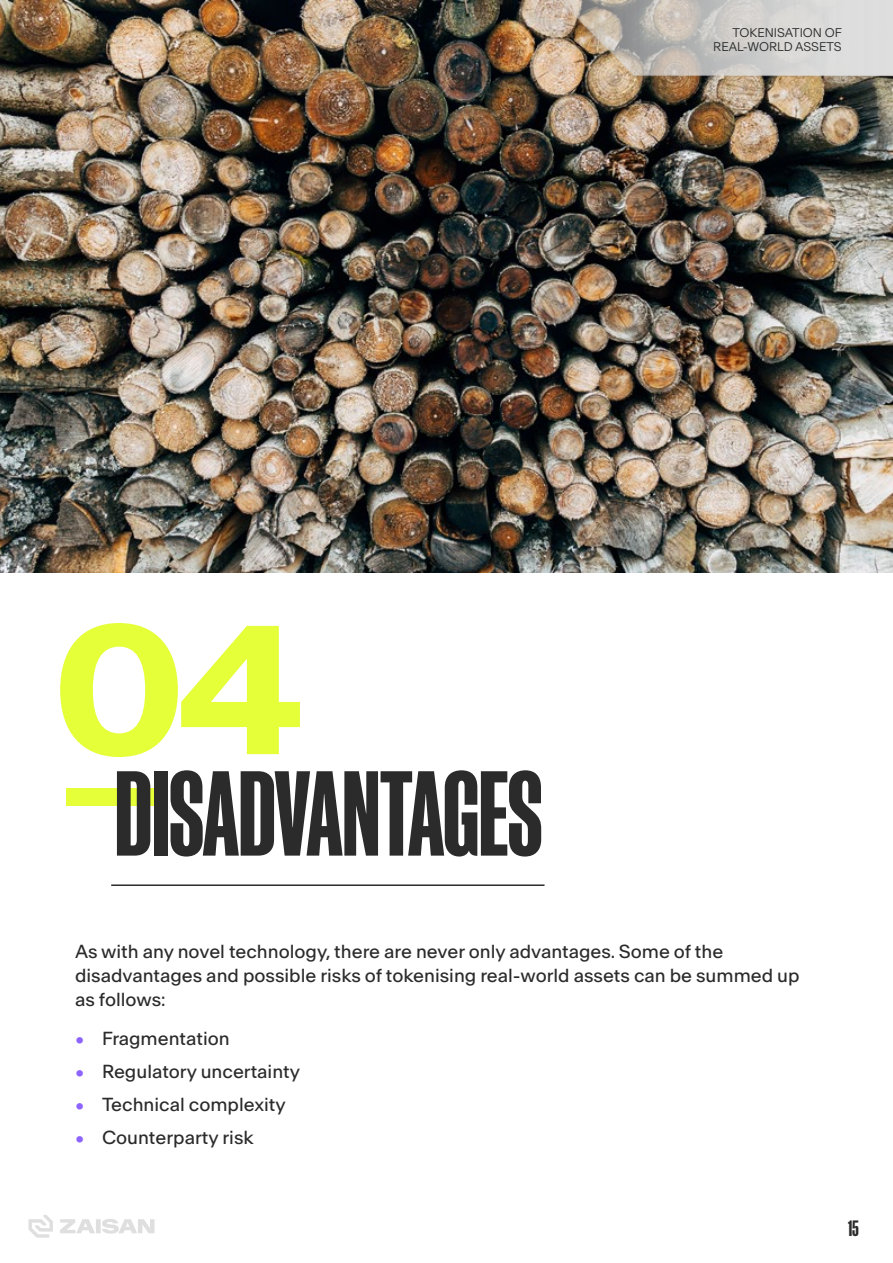
<style>
.page{position:relative;width:893px;height:1263px;background:#fff}
.page>*{position:absolute;margin:0;border:0;box-sizing:border-box;transform-origin:0 0}
.t1{font:700 174.45px "Antarctica";color:#e5ff39}
.t2{font:700 114px "Manuka";letter-spacing:-.01em;color:#2b2b2b}
.t3{font:700 21px "Manuka";color:#2b2b2b}
.t4{font:18px/24px "Antarctica";color:#2b2b2b}
.t5{font:300 12px/14.4px "Antarctica";color:#2b2b2b;text-align:right}
.s1{color:#8d64ff}
</style>
<div class="page">
<svg style="left:29px;top:1215px;width:24px;height:23px"></svg>
<svg style="left:60px;top:1219px;width:94px;height:14px"></svg>
<img style="left:0;top:0;width:893px;height:573px">
<img style="left:0;top:0;width:1px;height:457px">
<hr style="left:111px;top:884px;width:433px;height:2px;background:#2b2b2b">
<div style="left:66px;top:788px;width:87px;height:18px;background:#e5ff39"></div>
<p class="t5" style="left:713px;top:26px;width:130px">TOKENISATION OF<br>REAL-WORLD ASSETS</p>
<h1 class="t1" style="left:52px;top:575px;width:255px">04</h1>
<h2 class="t2" style="left:114px;top:754px;width:430px">DISADVANTAGES</h2>
<p class="t4" style="left:75px;top:939px;width:726px">As with any novel technology, there are never only advantages. Some of the disadvantages and possible risks of tokenising real-world assets can be summed up as follows:</p>
<p class="t4" style="left:75px;top:1026px;width:156px"><span class="s1">•</span> Fragmentation</p>
<p class="t4" style="left:75px;top:1059px;width:227px"><span class="s1">•</span> Regulatory uncertainty</p>
<p class="t4" style="left:75px;top:1092px;width:212px"><span class="s1">•</span> Technical complexity</p>
<p class="t4" style="left:75px;top:1125px;width:180px"><span class="s1">•</span> Counterparty risk</p>
<p class="t3" style="left:848px;top:1217px;width:12px">15</p>
</div>
